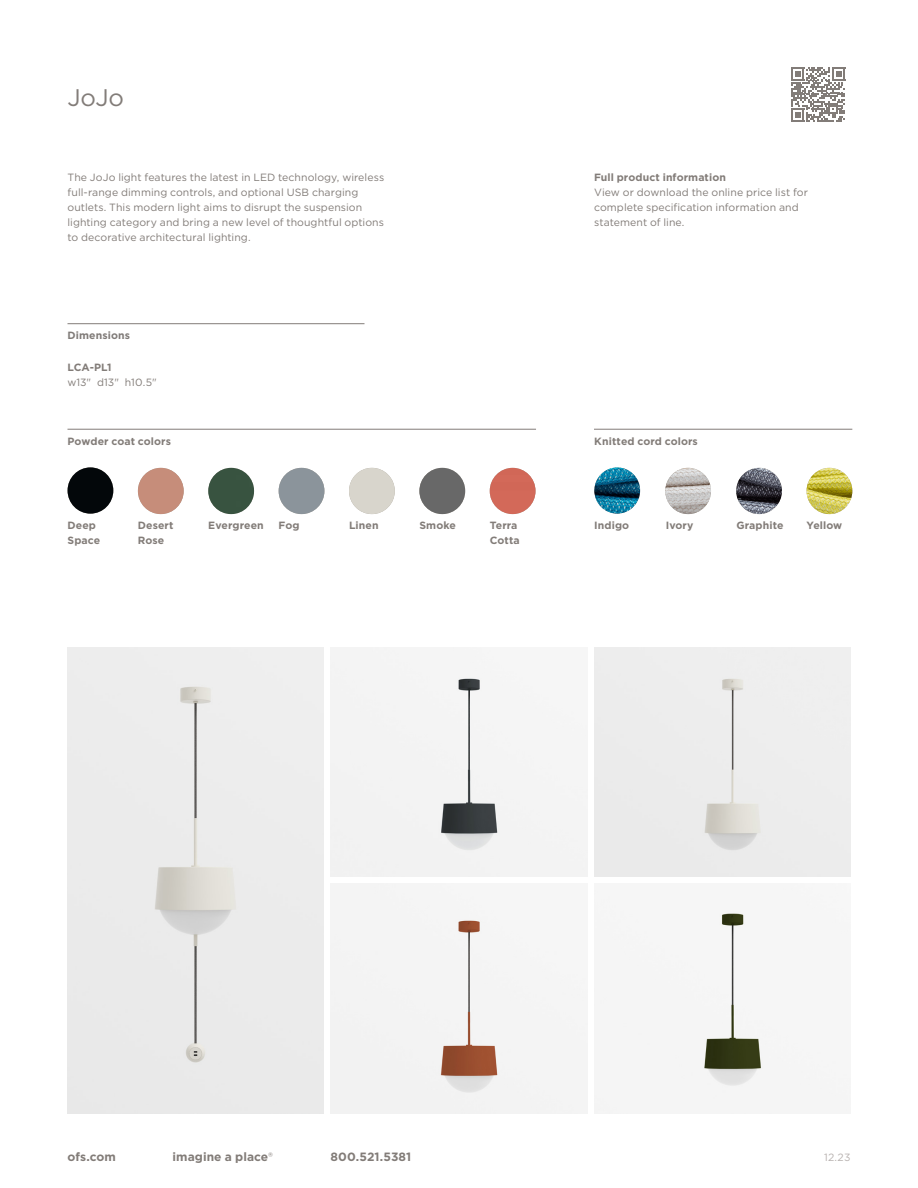
<style>
.page{position:relative;width:918px;height:1188px;background:#fff}
.page>*{position:absolute;margin:0;border:0;box-sizing:border-box;transform-origin:0 0}
.t1{font:24px "Gotham";color:#827c78}
.t2{font:700 12px "Gotham";letter-spacing:.005em;color:#827c78}
.t3{font:10.5px/15px "Gotham";letter-spacing:.005em;color:#827c78}
.t4{font:700 10.5px "Gotham";letter-spacing:.01em;color:#827c78}
.t5{font:700 10.5px "Gotham";letter-spacing:.01em;color:#807b78}
.t6{font:10.5px "Gotham";color:#b7b1af}
.s1{font-weight:400}
</style>
<div class="page">
<img style="left:736px;top:468px;width:46px;height:46px;border-radius:23px">
<div style="left:490px;top:468px;width:46px;height:46px;background:#d36959;border-radius:23px"></div>
<div style="left:419px;top:468px;width:46px;height:46px;background:#686868;border-radius:23px"></div>
<div style="left:68px;top:647px;width:256px;height:467px;background:#ebebeb"></div>
<div style="left:594px;top:647px;width:256px;height:230px;background:#ececec"></div>
<div style="left:331px;top:647px;width:256px;height:230px;background:#f4f4f4"></div>
<div style="left:331px;top:884px;width:256px;height:230px;background:#f4f4f4"></div>
<div style="left:594px;top:911px;width:253px;height:203px;background:#f5f5f5"></div>
<hr style="left:68px;top:323px;width:296px;height:1px;background:#827c78">
<hr style="left:68px;top:429px;width:468px;height:1px;background:#827c78">
<hr style="left:594px;top:429px;width:258px;height:1px;background:#827c78">
<img style="left:594px;top:467px;width:46px;height:47px;border-radius:23px">
<div style="left:68px;top:467px;width:45px;height:47px;background:#03070a;border-radius:23px"></div>
<img style="left:665px;top:468px;width:46px;height:46px;border-radius:23px">
<div style="left:138px;top:468px;width:46px;height:46px;background:#c68d7a;border-radius:23px"></div>
<div style="left:208px;top:468px;width:46px;height:46px;background:#385340;border-radius:23px"></div>
<img style="left:807px;top:468px;width:45px;height:46px;border-radius:23px">
<div style="left:279px;top:468px;width:45px;height:46px;background:#8b949b;border-radius:23px"></div>
<svg style="left:791px;top:68px;width:54px;height:54px"></svg>
<h1 class="t1" style="left:68px;top:82px;width:58px">JoJo</h1>
<p class="t3" style="left:68px;top:170px;width:318px">The JoJo light features the latest in LED technology, wireless full-range dimming controls, and optional USB charging outlets. This modern light aims to disrupt the suspension lighting category and bring a new level of thoughtful options to decorative architectural lighting.</p>
<p class="t4" style="left:594px;top:171px;width:133px">Full product information</p>
<p class="t3" style="left:594px;top:185px;width:215px">View or download the online price list for complete specification information and statement of line.</p>
<p class="t5" style="left:68px;top:329px;width:64px">Dimensions</p>
<p class="t4" style="left:68px;top:361px;width:46px">LCA-PL1</p>
<p class="t3" style="left:68px;top:375px;width:91px">w13" d13" h10.5"</p>
<p class="t4" style="left:68px;top:434px;width:105px">Powder coat colors</p>
<p class="t4" style="left:594px;top:434px;width:105px">Knitted cord colors</p>
<p class="t4" style="left:68px;top:519px;width:30px">Deep</p>
<p class="t4" style="left:594px;top:519px;width:36px">Indigo</p>
<p class="t4" style="left:68px;top:534px;width:34px">Space</p>
<p class="t4" style="left:208px;top:519px;width:57px">Evergreen</p>
<p class="t4" style="left:279px;top:519px;width:22px">Fog</p>
<p class="t4" style="left:349px;top:519px;width:31px">Linen</p>
<p class="t4" style="left:490px;top:519px;width:29px">Terra</p>
<p class="t4" style="left:736px;top:519px;width:49px">Graphite</p>
<p class="t4" style="left:807px;top:519px;width:37px">Yellow</p>
<p class="t4" style="left:490px;top:534px;width:31px">Cotta</p>
<p class="t4" style="left:419px;top:519px;width:38px">Smoke</p>
<p class="t4" style="left:138px;top:519px;width:37px">Desert</p>
<p class="t4" style="left:666px;top:519px;width:29px">Ivory</p>
<p class="t4" style="left:138px;top:534px;width:28px">Rose</p>
<p class="t2" style="left:68px;top:1149px;width:50px">ofs.com</p>
<p class="t2" style="left:172px;top:1149px;width:102px">imagine a place<span class="s1">®</span></p>
<p class="t2" style="left:330px;top:1149px;width:82px">800.521.5381</p>
<p class="t6" style="left:824px;top:1151px;width:28px">12.23</p>
</div>
